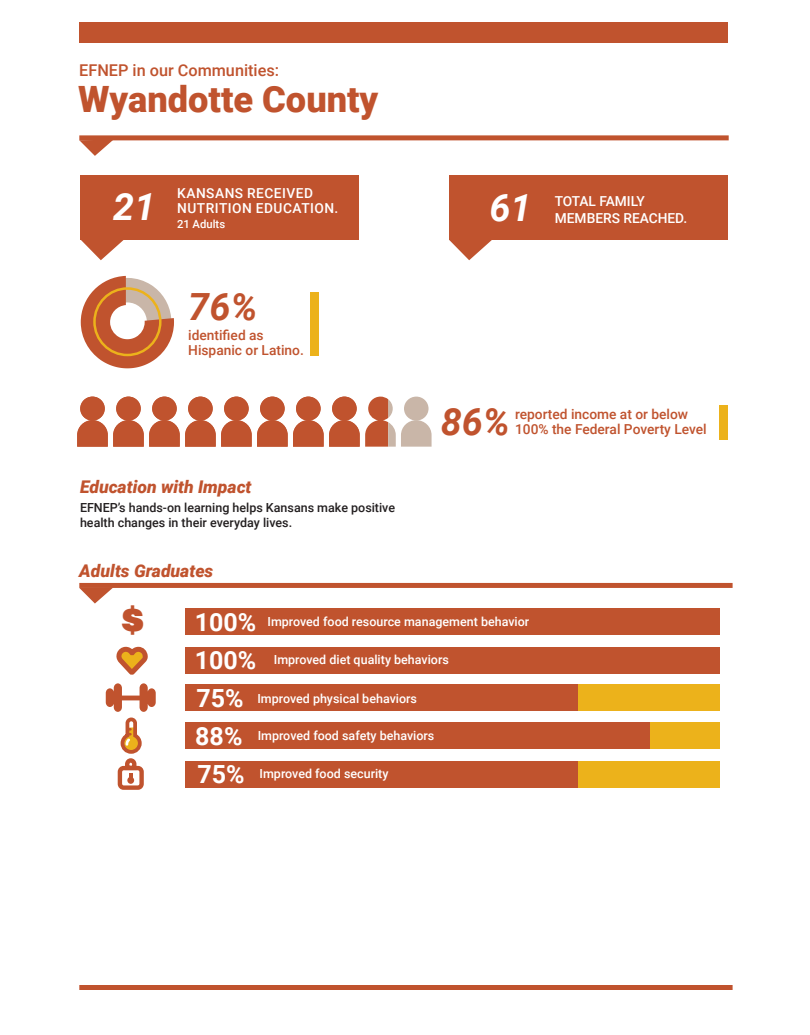
<style>
.page{position:relative;width:810px;height:1035px;background:#fff}
.page>*{position:absolute;margin:0;border:0;box-sizing:border-box;transform-origin:0 0}
.t1{font:italic 700 37.5px "Roboto";color:#c0532e}
.t2{font:italic 700 37.5px "Roboto";color:#fff}
.t3{font:900 36.25px "Roboto";color:#c0532e}
.t4{font:31.25px "MADE Soulmaze";color:#c0532e}
.t5{font:italic 900 17.5px "Roboto";color:#c0532e}
.t6{font:500 16.25px "Roboto";color:#c0532e}
.t7{font:500 13.75px/15px "Roboto";color:#c0532e}
.t8{font:500 13.75px/15px "Roboto";letter-spacing:.035em;color:#fff}
.t9{font:500 13.75px/16.2px "Roboto";color:#fff}
.t10{font:500 12.5px "Roboto";color:#fff}
.t11{font:500 12.5px/15px "Roboto";color:#231f20}
.t12{font:500 11.25px "Roboto";color:#fff}
.s1{font-weight:700;font-size:25px}
</style>
<div class="page">
<svg style="left:77px;top:397px;width:355px;height:50px"></svg>
<div style="left:79px;top:22px;width:648px;height:20px;background:#c0532e"></div>
<div style="left:79px;top:135px;width:650px;height:5px;background:#c0532e"></div>
<svg style="left:79px;top:140px;width:34px;height:16px"></svg>
<svg style="left:81px;top:276px;width:93px;height:92px"></svg>
<div style="left:81px;top:175px;width:278px;height:65px;background:#c0532e"></div>
<div style="left:449px;top:175px;width:278px;height:65px;background:#c0532e"></div>
<svg style="left:81px;top:240px;width:43px;height:20px"></svg>
<svg style="left:449px;top:240px;width:43px;height:20px"></svg>
<div style="left:719px;top:406px;width:8px;height:34px;background:#ecb21b"></div>
<div style="left:311px;top:292px;width:8px;height:64px;background:#ecb21b"></div>
<div style="left:93px;top:287px;width:69px;height:69px;border:2px solid #ecb21b;border-radius:50%"></div>
<div style="left:79px;top:583px;width:654px;height:5px;background:#c0532e"></div>
<svg style="left:79px;top:587px;width:34px;height:17px"></svg>
<div style="left:251px;top:684px;width:469px;height:27px;background:#ecb21b"></div>
<div style="left:251px;top:722px;width:469px;height:27px;background:#ecb21b"></div>
<div style="left:251px;top:761px;width:469px;height:27px;background:#ecb21b"></div>
<div style="left:185px;top:761px;width:392px;height:27px;background:#c0532e"></div>
<div style="left:185px;top:722px;width:465px;height:27px;background:#c0532e"></div>
<div style="left:185px;top:684px;width:392px;height:27px;background:#c0532e"></div>
<div style="left:185px;top:647px;width:535px;height:26px;background:#c0532e"></div>
<div style="left:185px;top:608px;width:535px;height:27px;background:#c0532e"></div>
<svg style="left:117px;top:719px;width:27px;height:71px"></svg>
<svg style="left:106px;top:646px;width:50px;height:66px"></svg>
<div style="left:79px;top:985px;width:654px;height:5px;background:#c0532e"></div>
<h3 class="t6" style="left:79px;top:59px;width:201px">EFNEP in our Communities:</h3>
<h2 class="t3" style="left:78px;top:74px;width:302px">Wyandotte County</h2>
<h1 class="t2" style="left:113px;top:180px;width:44px">21</h1>
<p class="t8" style="left:177px;top:185px;width:163px">KANSANS RECEIVED<br>NUTRITION EDUCATION.</p>
<p class="t12" style="left:177px;top:216px;width:50px">21 Adults</p>
<h1 class="t1" style="left:188px;top:280px;width:71px">76%</h1>
<p class="t7" style="left:188px;top:327px;width:117px">identified as<br>Hispanic or Latino.</p>
<h1 class="t2" style="left:489px;top:181px;width:44px">61</h1>
<p class="t9" style="left:555px;top:193px;width:134px">TOTAL FAMILY<br>MEMBERS REACHED.</p>
<h1 class="t1" style="left:441px;top:395px;width:71px">86%</h1>
<p class="t7" style="left:515px;top:406px;width:193px">reported income at or below<br>100% the Federal Poverty Level</p>
<h3 class="t5" style="left:80px;top:474px;width:173px">Education with Impact</h3>
<p class="t11" style="left:80px;top:499px;width:317px">EFNEP’s hands-on learning helps Kansans make positive health changes in their everyday lives.</p>
<h3 class="t5" style="left:79px;top:558px;width:136px">Adults Graduates</h3>
<p class="t10" style="left:195px;top:612px;width:336px"><span class="s1">100%</span> Improved food resource management behavior</p>
<p class="t10" style="left:195px;top:651px;width:256px"><span class="s1">100%</span> Improved diet quality behaviors</p>
<p class="t10" style="left:196px;top:690px;width:222px"><span class="s1">75%</span> Improved physical behaviors</p>
<p class="t10" style="left:195px;top:727px;width:241px"><span class="s1">88%</span> Improved food safety behaviors</p>
<p class="t10" style="left:198px;top:765px;width:192px"><span class="s1">75%</span> Improved food security</p>
<h3 class="t4" style="left:121px;top:599px;width:25px">$</h3>
</div>
